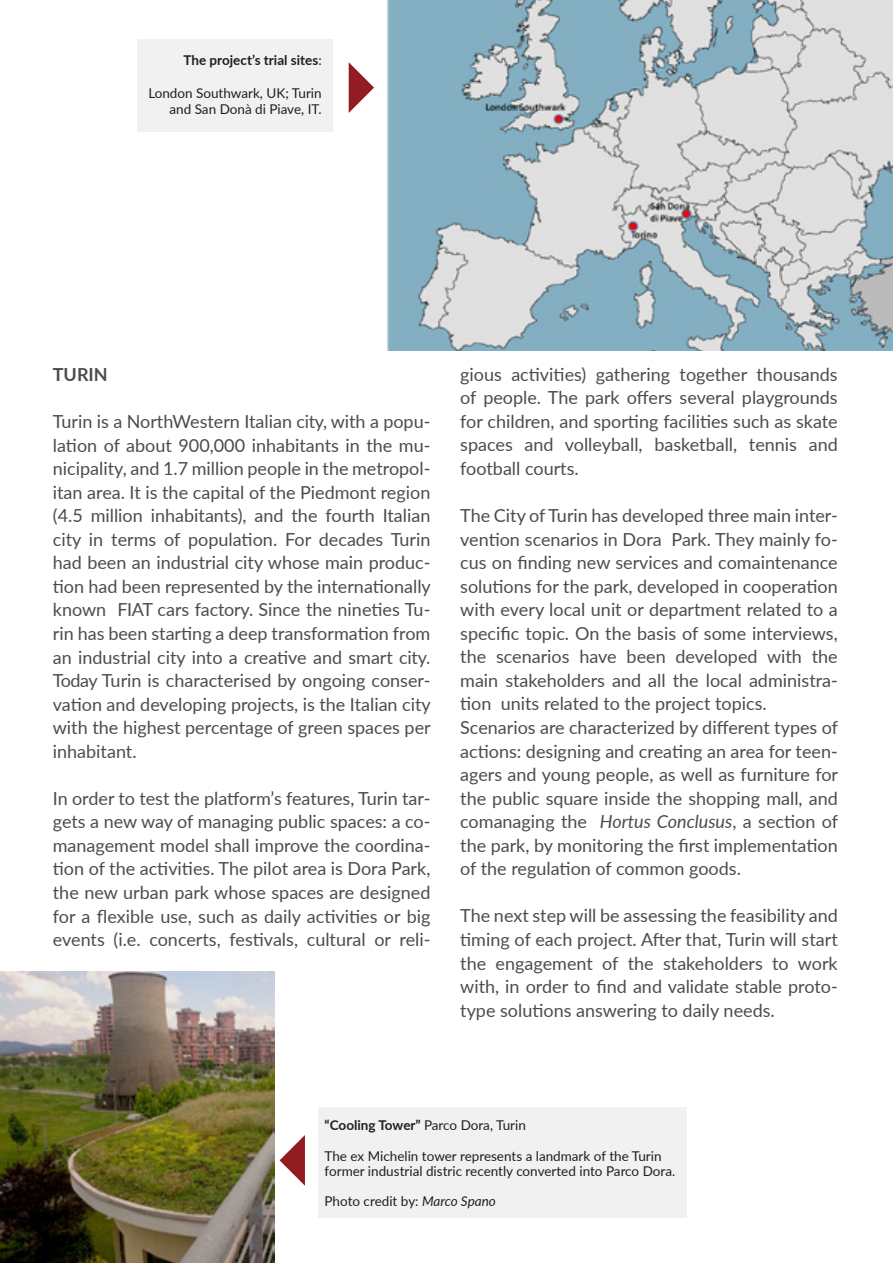
<style>
.page{position:relative;width:893px;height:1263px;background:#fff}
.page>*{position:absolute;margin:0;border:0;box-sizing:border-box;transform-origin:0 0}
.t1{font:18px/23.5px "Lato";color:#4c4c4c;text-align:justify}
.t2{font:700 18px "Lato";color:#4c4c4c}
.t3{font:13.5px/16.2px "Lato";color:#1f1f1f;text-align:right}
.t4{font:700 13.5px "Lato";color:#1f1f1f}
.s1{font-weight:400}
.s2{font-style:italic}
.s3{font-weight:700}
</style>
<div class="page">
<div style="left:318px;top:1107px;width:368px;height:111px;background:#f1f1f1"></div>
<svg style="left:280px;top:1135px;width:25px;height:51px"></svg>
<div style="left:137px;top:39px;width:196px;height:93px;background:#f1f1f1"></div>
<img style="left:387px;top:0;width:506px;height:351px">
<img style="left:0;top:971px;width:274px;height:292px">
<svg style="left:349px;top:62px;width:25px;height:51px"></svg>
<p class="t4" style="left:184px;top:50px;width:140px">The project’s trial sites<span class="s1">:</span></p>
<p class="t3" style="left:148px;top:84px;width:175px">London Southwark, UK; Turin and San Donà di Piave, IT.</p>
<p class="t2" style="left:53px;top:361px;width:56px">TURIN</p>
<p class="t1" style="left:53px;top:409px;width:379px">Turin is a NorthWestern Italian city, with a popu&shy;lation of about 900,000 inhabitants in the mu&shy;nicipality, and 1.7 million people in the metropol&shy;itan area. It is the capital of the Piedmont region (4.5 million inhabitants), and the fourth Italian city in terms of population. For decades Turin had been an industrial city whose main produc&shy;tion had been represented by the internationally known FIAT cars factory. Since the nineties Tu&shy;rin has been starting a deep transformation from an industrial city into a creative and smart city.<br>Today Turin is characterised by ongoing conser&shy;vation and developing projects, is the Italian city with the highest percentage of green spaces per inhabitant.</p>
<p class="t1" style="left:53px;top:786px;width:379px">In order to test the platform’s features, Turin tar&shy;gets a new way of managing public spaces: a co&shy;management model shall improve the coordina&shy;tion of the activities. The pilot area is Dora Park, the new urban park whose spaces are designed for a flexible use, such as daily activities or big events (i.e. concerts, festivals, cultural or reli-</p>
<p class="t1" style="left:460px;top:362px;width:379px">gious activities) gathering together thousands of people. The park offers several playgrounds for children, and sporting facilities such as skate spaces and volleyball, basketball, tennis and football courts.</p>
<p class="t1" style="left:460px;top:503px;width:379px;text-align:left">The City of Turin has developed three main inter&shy;vention scenarios in Dora Park. They mainly fo&shy;cus on finding new services and comaintenance solutions for the park, developed in cooperation with every local unit or department related to a specific topic. On the basis of some interviews, the scenarios have been developed with the main stakeholders and all the local administra&shy;tion units related to the project topics.<br>Scenarios are characterized by different types of actions: designing and creating an area for teen&shy;agers and young people, as well as furniture for the public square inside the shopping mall, and comanaging the <span class="s2">Hortus Conclusus</span>, a section of the park, by monitoring the first implementation of the regulation of common goods.</p>
<p class="t1" style="left:460px;top:903px;width:379px">The next step will be assessing the feasibility and timing of each project. After that, Turin will start the engagement of the stakeholders to work with, in order to find and validate stable proto&shy;type solutions answering to daily needs.</p>
<p class="t3" style="left:325px;top:1117px;width:203px"><span class="s3">“Cooling Tower”</span> Parco Dora, Turin</p>
<p class="t3" style="left:325px;top:1148px;width:352px;line-height:15px;text-align:left">The ex Michelin tower represents a landmark of the Turin former industrial distric recently converted into Parco Dora.</p>
<p class="t3" style="left:325px;top:1193px;width:173px">Photo credit by: <span class="s2">Marco Spano</span></p>
</div>
